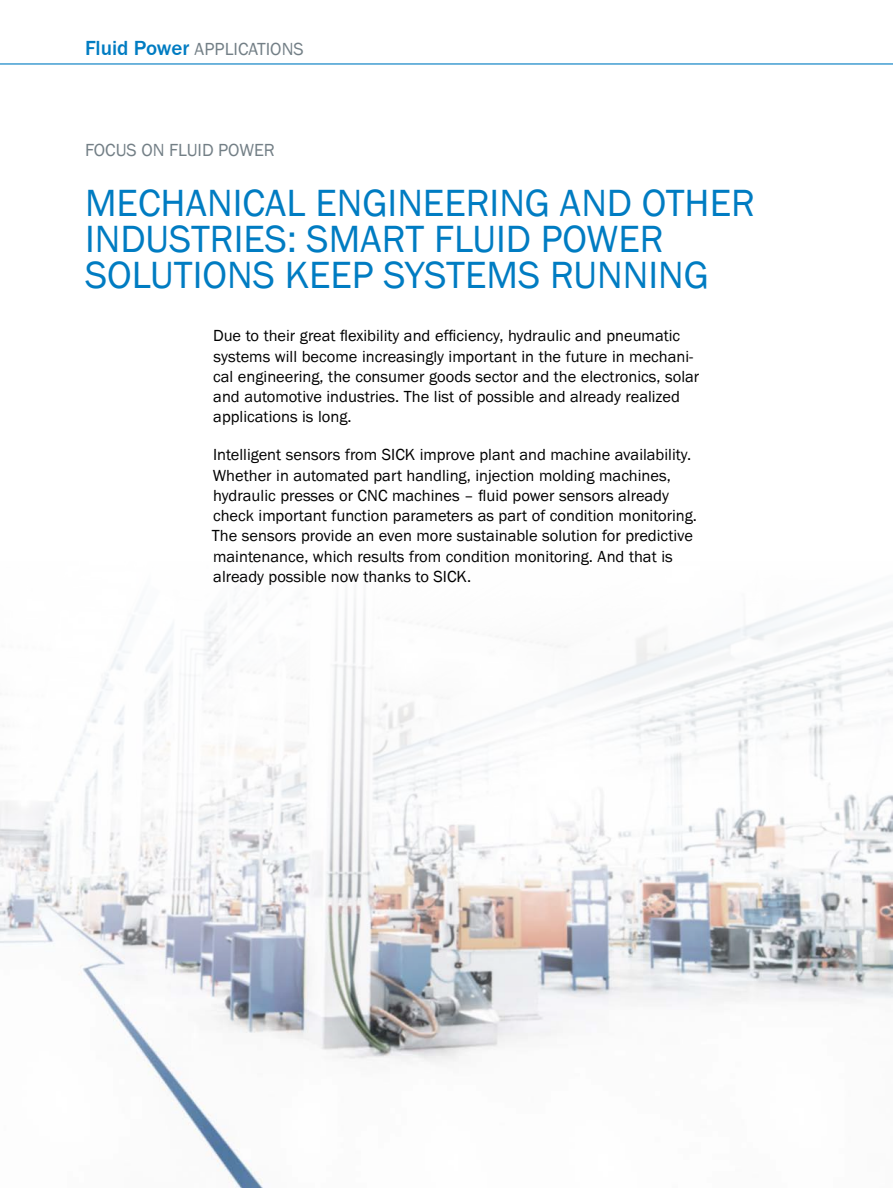
<style>
.page{position:relative;width:893px;height:1188px;background:#fff}
.page>*{position:absolute;margin:0;border:0;box-sizing:border-box;transform-origin:0 0}
.t1{font:39px/36px "SICK Franklin";color:#007cc2}
.t2{font:18px "SICK Franklin";color:#737f86}
.t3{font:16.5px/20.2px "SICK Franklin";color:#000}
.s1{font-weight:500;font-size:21px;color:#007cc2}
</style>
<div class="page">
<hr style="left:0;top:63px;width:893px;height:2px;background:#007cc2">
<img style="left:0;top:594px;width:893px;height:594px">
<p class="t2" style="left:85px;top:38px;width:220px"><span class="s1">Fluid Power</span> APPLICATIONS</p>
<p class="t2" style="left:85px;top:139px;width:191px">FOCUS ON FLUID POWER</p>
<h1 class="t1" style="left:85px;top:186px;width:671px">MECHANICAL ENGINEERING AND OTHER<br>INDUSTRIES: SMART FLUID POWER<br>SOLUTIONS KEEP SYSTEMS RUNNING</h1>
<p class="t3" style="left:213px;top:326px;width:488px">Due to their great flexibility and efficiency, hydraulic and pneumatic systems will become increasingly important in the future in mechani&shy;cal engineering, the consumer goods sector and the electronics, solar and automotive industries. The list of possible and already realized applications is long.</p>
<p class="t3" style="left:212px;top:445px;width:487px">Intelligent sensors from SICK improve plant and machine availability.<br>Whether in automated part handling, injection molding machines, hydraulic presses or CNC machines – fluid power sensors already check important function parameters as part of condition monitoring.<br>The sensors provide an even more sustainable solution for predictive maintenance, which results from condition monitoring. And that is already possible now thanks to SICK.</p>
</div>
